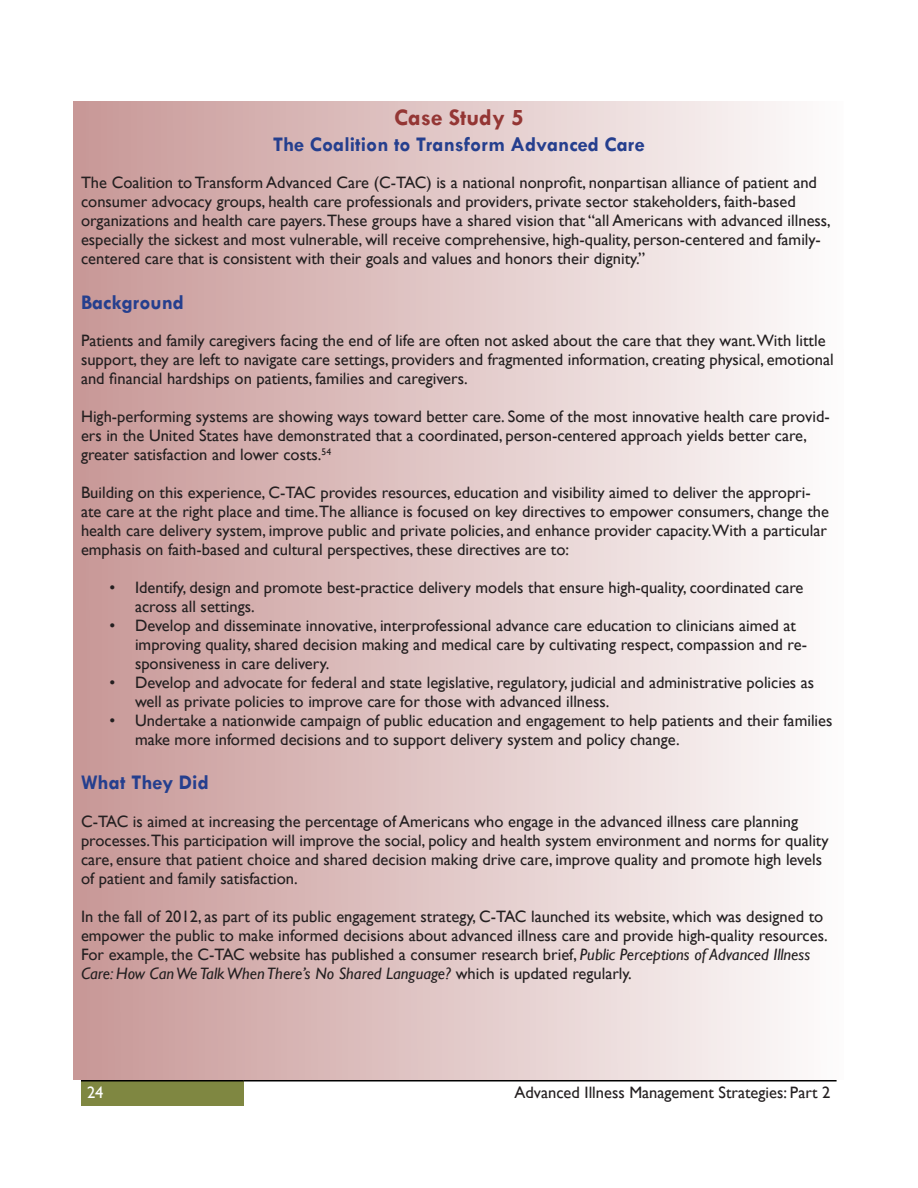
<style>
.page{position:relative;width:918px;height:1188px;background:#fff}
.page>*{position:absolute;margin:0;border:0;box-sizing:border-box;transform-origin:0 0}
.Main_Header{font:700 24px "Tw Cen";color:#943634}
.Secondary_Header{font:700 21px "Tw Cen";color:#253f8e}
.Bullets_Second_Line{font:16.5px/19px "Gill Sans";color:#231f20}
.t1{font:16.5px "Gill Sans";color:#fff}
.s1{font-style:italic}
</style>
<div class="page">
<div style="left:81px;top:1081px;width:162px;height:25px;background:#7f8741"></div>
<hr style="left:81px;top:1080px;width:162px;height:2px;background:#000">
<hr style="left:243px;top:1080px;width:594px;height:2px;background:#000">
<div style="left:74px;top:101px;width:770px;height:978px;background:linear-gradient(to right,#c89796,#fdfcfc)"></div>
<p class="Main_Header" style="left:394px;top:103px;width:131px">Case Study 5</p>
<p class="Secondary_Header" style="left:273px;top:131px;width:373px">The Coalition to Transform Advanced Care</p>
<p class="Bullets_Second_Line" style="left:81px;top:174px;width:751px">The Coalition to Transform Advanced Care (C-TAC) is a national nonprofit, nonpartisan alliance of patient and consumer advocacy groups, health care professionals and providers, private sector stakeholders, faith-based organizations and health care payers.These groups have a shared vision that “all Americans with advanced illness, especially the sickest and most vulnerable, will receive comprehensive, high-quality, person-centered and family&shy;centered care that is consistent with their goals and values and honors their dignity.”</p>
<p class="Secondary_Header" style="left:81px;top:289px;width:105px">Background</p>
<p class="Bullets_Second_Line" style="left:81px;top:332px;width:754px">Patients and family caregivers facing the end of life are often not asked about the care that they want.With little support, they are left to navigate care settings, providers and fragmented information, creating physical, emotional and financial hardships on patients, families and caregivers.</p>
<p class="Bullets_Second_Line" style="left:81px;top:408px;width:750px">High-performing systems are showing ways toward better care. Some of the most innovative health care provid&shy;ers in the United States have demonstrated that a coordinated, person-centered approach yields better care, greater satisfaction and lower costs.<sup>54</sup></p>
<p class="Bullets_Second_Line" style="left:81px;top:484px;width:750px">Building on this experience, C-TAC provides resources, education and visibility aimed to deliver the appropri&shy;ate care at the right place and time.The alliance is focused on key directives to empower consumers, change the health care delivery system, improve public and private policies, and enhance provider capacity.With a particular emphasis on faith-based and cultural perspectives, these directives are to:</p>
<p class="Bullets_Second_Line" style="left:110px;top:578px;width:696px">• Identify, design and promote best-practice delivery models that ensure high-quality, coordinated care</p>
<p class="Bullets_Second_Line" style="left:135px;top:597px;width:121px">across all settings.</p>
<p class="Bullets_Second_Line" style="left:110px;top:616px;width:688px">• Develop and disseminate innovative, interprofessional advance care education to clinicians aimed at</p>
<p class="Bullets_Second_Line" style="left:135px;top:635px;width:674px">improving quality, shared decision making and medical care by cultivating respect, compassion and re&shy;sponsiveness in care delivery.</p>
<p class="Bullets_Second_Line" style="left:110px;top:673px;width:706px">• Develop and advocate for federal and state legislative, regulatory, judicial and administrative policies as</p>
<p class="Bullets_Second_Line" style="left:135px;top:692px;width:476px">well as private policies to improve care for those with advanced illness.</p>
<p class="Bullets_Second_Line" style="left:110px;top:711px;width:725px">• Undertake a nationwide campaign of public education and engagement to help patients and their families</p>
<p class="Bullets_Second_Line" style="left:135px;top:730px;width:546px">make more informed decisions and to support delivery system and policy change.</p>
<p class="Secondary_Header" style="left:81px;top:770px;width:129px">What They Did</p>
<p class="Bullets_Second_Line" style="left:81px;top:812px;width:749px">C-TAC is aimed at increasing the percentage of Americans who engage in the advanced illness care planning processes.This participation will improve the social, policy and health system environment and norms for quality care, ensure that patient choice and shared decision making drive care, improve quality and promote high levels of patient and family satisfaction.</p>
<p class="Bullets_Second_Line" style="left:81px;top:907px;width:748px">In the fall of 2012, as part of its public engagement strategy, C-TAC launched its website, which was designed to empower the public to make informed decisions about advanced illness care and provide high-quality resources.<br>For example, the C-TAC website has published a consumer research brief, <span class="s1">Public Perceptions of Advanced Illness Care: How Can We Talk When There’s No Shared Language?</span> which is updated regularly.</p>
<p class="t1" style="left:87px;top:1083px;width:18px">24</p>
<p class="Bullets_Second_Line" style="left:514px;top:1083px;width:318px">Advanced Illness Management Strategies: Part 2</p>
</div>
